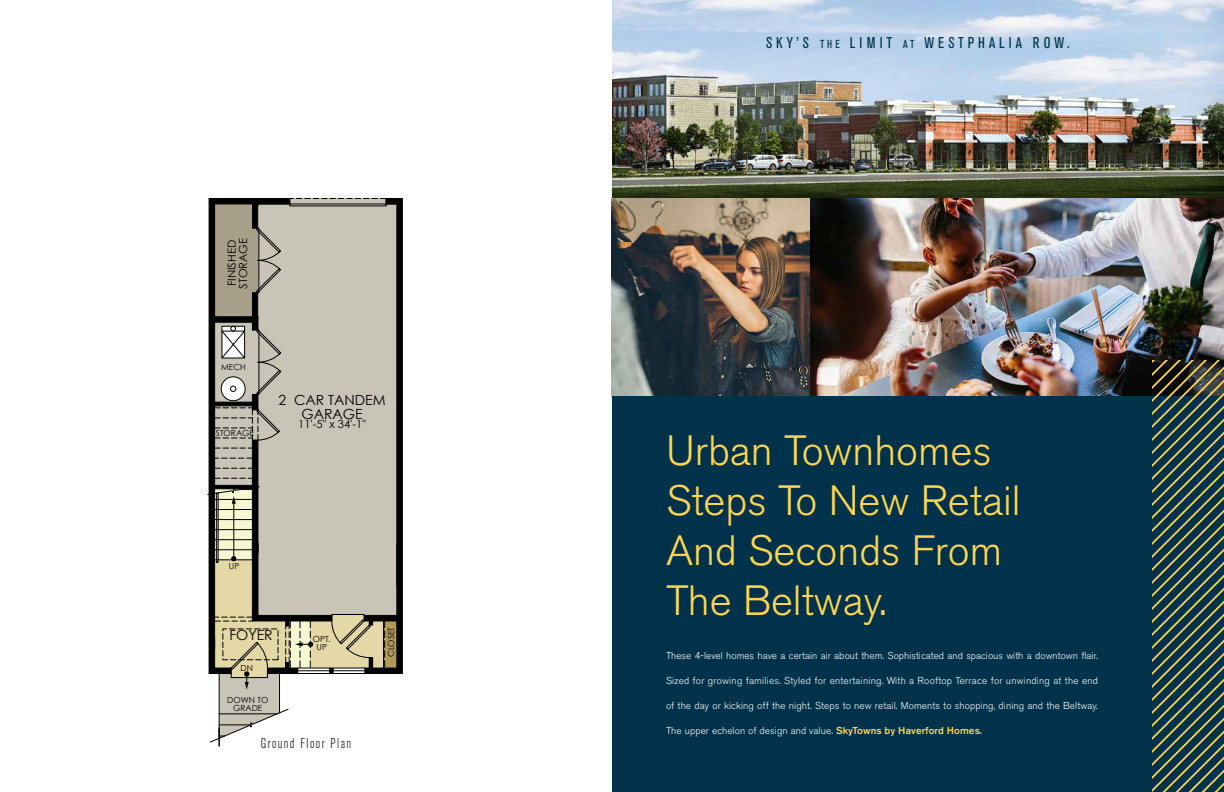
<style>
.page{position:relative;width:1224px;height:792px;background:#fff}
.page>*{position:absolute;margin:0;border:0;box-sizing:border-box;transform-origin:0 0}
.t1{font:300 42px/50px "Akzidenz Grotesk BE";color:#ffd64f}
.t2{font:condensed 15.5px "Akzidenz Grotesk BE";letter-spacing:.26em;color:#00324b}
.t3{font:14px/14px "Century Gothic";color:#000;text-align:center}
.t4{font:300 condensed 14px "Akzidenz Grotesk BE";letter-spacing:.1em;color:#000}
.t5{font:11.2px/11.2px "Century Gothic";color:#000}
.t6{font:300 10px "Akzidenz Grotesk BE";letter-spacing:.01em;color:#fff}
.t7{font:8.4px/8.4px "Century Gothic";color:#000;text-align:center}
.s1{font-size:11.5px}
.s2{font-weight:500;color:#ffd64f}
</style>
<div class="page">
<img style="left:612px;top:0;width:612px;height:396px">
<div style="left:612px;top:396px;width:612px;height:396px;background:#00324b"></div>
<svg style="left:1152px;top:360px;width:72px;height:432px"></svg>
<hr style="left:402px;top:198px;width:1px;height:476px;background:#000">
<svg style="left:207px;top:198px;width:195px;height:548px"></svg>
<p class="t5" style="left:226px;top:289px;width:52px;rotate:-90deg">FINISHED<br>STORAGE</p>
<p class="t7" style="left:221px;top:362px;width:26px">MECH</p>
<p class="t7" style="left:216px;top:429px;width:40px">STORAGE</p>
<h3 class="t3" style="left:279px;top:392px;width:109px">2 CAR TANDEM<br>GARAGE</h3>
<p class="t5" style="left:298px;top:418px;width:69px">11'-5" x 34'-1"</p>
<p class="t7" style="left:229px;top:561px;width:12px">UP</p>
<h3 class="t3" style="left:229px;top:628px;width:45px">FOYER</h3>
<p class="t7" style="left:387px;top:657px;width:32px;rotate:-90deg">CLOSET</p>
<p class="t7" style="left:313px;top:634px;width:20px">OPT.<br>UP</p>
<p class="t7" style="left:240px;top:664px;width:14px">DN</p>
<p class="t7" style="left:227px;top:695px;width:43px">DOWN TO<br>GRADE</p>
<h3 class="t4" style="left:261px;top:735px;width:92px">Ground Floor Plan</h3>
<h2 class="t2" style="left:766px;top:34px;width:305px">SKY’S <span class="s1">THE</span> LIMIT <span class="s1">AT</span> WESTPHALIA ROW.</h2>
<h1 class="t1" style="left:666px;top:426px;width:356px">Urban Townhomes<br>Steps To New Retail<br>And Seconds From<br>The Beltway.</h1>
<p class="t6" style="left:666px;top:650px;width:432px">These 4-level homes have a certain air about them. Sophisticated and spacious with a downtown flair.</p>
<p class="t6" style="left:666px;top:675px;width:430px">Sized for growing families. Styled for entertaining. With a Rooftop Terrace for unwinding at the end</p>
<p class="t6" style="left:666px;top:700px;width:433px">of the day or kicking off the night. Steps to new retail. Moments to shopping, dining and the Beltway.</p>
<p class="t6" style="left:666px;top:725px;width:318px">The upper echelon of design and value. <span class="s2">SkyTowns by Haverford Homes.</span></p>
</div>
